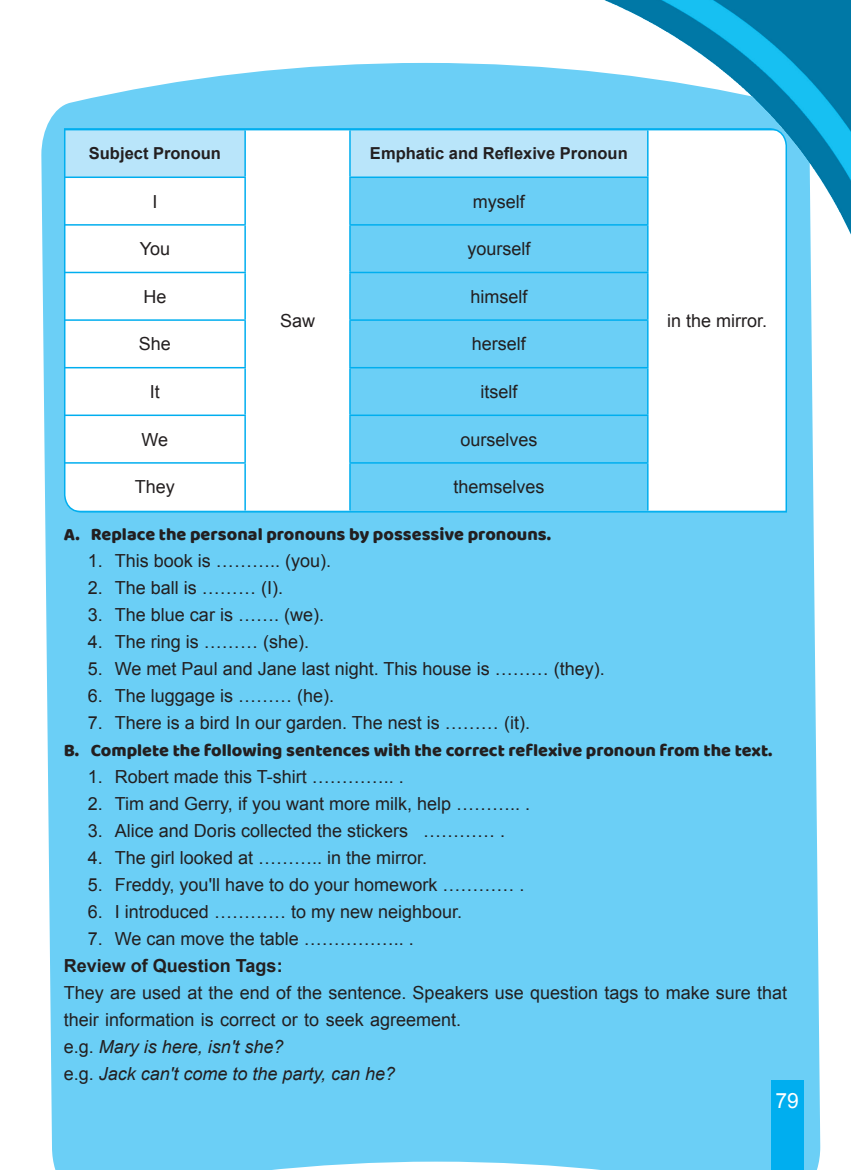
<style>
.page{position:relative;width:851px;height:1170px;background:#fff}
.page>*{position:absolute;margin:0;border:0;box-sizing:border-box;transform-origin:0 0}
.t1{font:21px "Arial";color:#fff}
.t2{font:18px/27px "Arial";color:#231f20}
.t3{font:18px "Baloo";color:#231f20}
.t4{font:700 18px "Arial";color:#231f20}
.t5{font:700 16.5px "Arial";color:#231f20}
.s1{font-style:italic}
</style>
<div class="page">
<div style="left:41px;top:63px;width:779px;height:1106px;background:#6bcff6"></div>
<div style="left:771px;top:1080px;width:32px;height:89px;background:#00aeef"></div>
<img style="left:541px;top:0;width:309px;height:290px">
<svg style="left:63px;top:127px;width:724px;height:386px"></svg>
<p class="t5" style="left:89px;top:143px;width:134px">Subject Pronoun</p>
<p class="t5" style="left:370px;top:143px;width:259px">Emphatic and Reflexive Pronoun</p>
<p class="t2" style="left:152px;top:188px;width:7px">I</p>
<p class="t2" style="left:473px;top:188px;width:54px">myself</p>
<p class="t2" style="left:140px;top:235px;width:32px">You</p>
<p class="t2" style="left:467px;top:235px;width:65px">yourself</p>
<p class="t2" style="left:143px;top:283px;width:25px">He</p>
<p class="t2" style="left:470px;top:283px;width:59px">himself</p>
<p class="t2" style="left:139px;top:331px;width:34px">She</p>
<p class="t2" style="left:472px;top:331px;width:56px">herself</p>
<p class="t2" style="left:150px;top:378px;width:12px">It</p>
<p class="t2" style="left:480px;top:378px;width:39px">itself</p>
<p class="t2" style="left:142px;top:426px;width:28px">We</p>
<p class="t2" style="left:460px;top:426px;width:79px">ourselves</p>
<p class="t2" style="left:135px;top:473px;width:42px">They</p>
<p class="t2" style="left:453px;top:473px;width:93px">themselves</p>
<p class="t3" style="left:64px;top:523px;width:489px">A. Replace the personal pronouns by possessive pronouns.</p>
<p class="t2" style="left:88px;top:547px;width:245px">1. This book is ……….. (you).</p>
<p class="t2" style="left:88px;top:574px;width:197px">2. The ball is ……… (I).</p>
<p class="t2" style="left:88px;top:601px;width:238px">3. The blue car is ……. (we).</p>
<p class="t2" style="left:88px;top:628px;width:223px">4. The ring is ……… (she).</p>
<p class="t2" style="left:88px;top:655px;width:518px">5. We met Paul and Jane last night. This house is ……… (they).</p>
<p class="t2" style="left:88px;top:682px;width:248px">6. The luggage is ……… (he).</p>
<p class="t2" style="left:88px;top:709px;width:443px">7. There is a bird In our garden. The nest is ……… (it).</p>
<p class="t3" style="left:64px;top:739px;width:710px">B. Complete the following sentences with the correct reflexive pronoun from the text.</p>
<p class="t2" style="left:88px;top:763px;width:317px">1. Robert made this T-shirt ………….. .</p>
<p class="t2" style="left:88px;top:790px;width:444px">2. Tim and Gerry, if you want more milk, help ……….. .</p>
<p class="t2" style="left:88px;top:817px;width:419px">3. Alice and Doris collected the stickers ………… .</p>
<p class="t2" style="left:88px;top:844px;width:341px">4. The girl looked at ……….. in the mirror.</p>
<p class="t2" style="left:88px;top:871px;width:438px">5. Freddy, you'll have to do your homework ………… .</p>
<p class="t2" style="left:88px;top:898px;width:376px">6. I introduced ………… to my new neighbour.</p>
<p class="t2" style="left:88px;top:925px;width:327px">7. We can move the table …………….. .</p>
<p class="t4" style="left:64px;top:953px;width:220px">Review of Question Tags:</p>
<p class="t2" style="left:64px;top:979px;width:724px">They are used at the end of the sentence. Speakers use question tags to make sure that their information is correct or to seek agreement.<br>e.g. <span class="s1">Mary is here, isn't she?<br></span>e.g. <span class="s1">Jack can't come to the party, can he?</span></p>
<p class="t2" style="left:280px;top:307px;width:37px">Saw</p>
<p class="t2" style="left:667px;top:307px;width:102px">in the mirror.</p>
<p class="t1" style="left:775px;top:1086px;width:25px">79</p>
</div>
